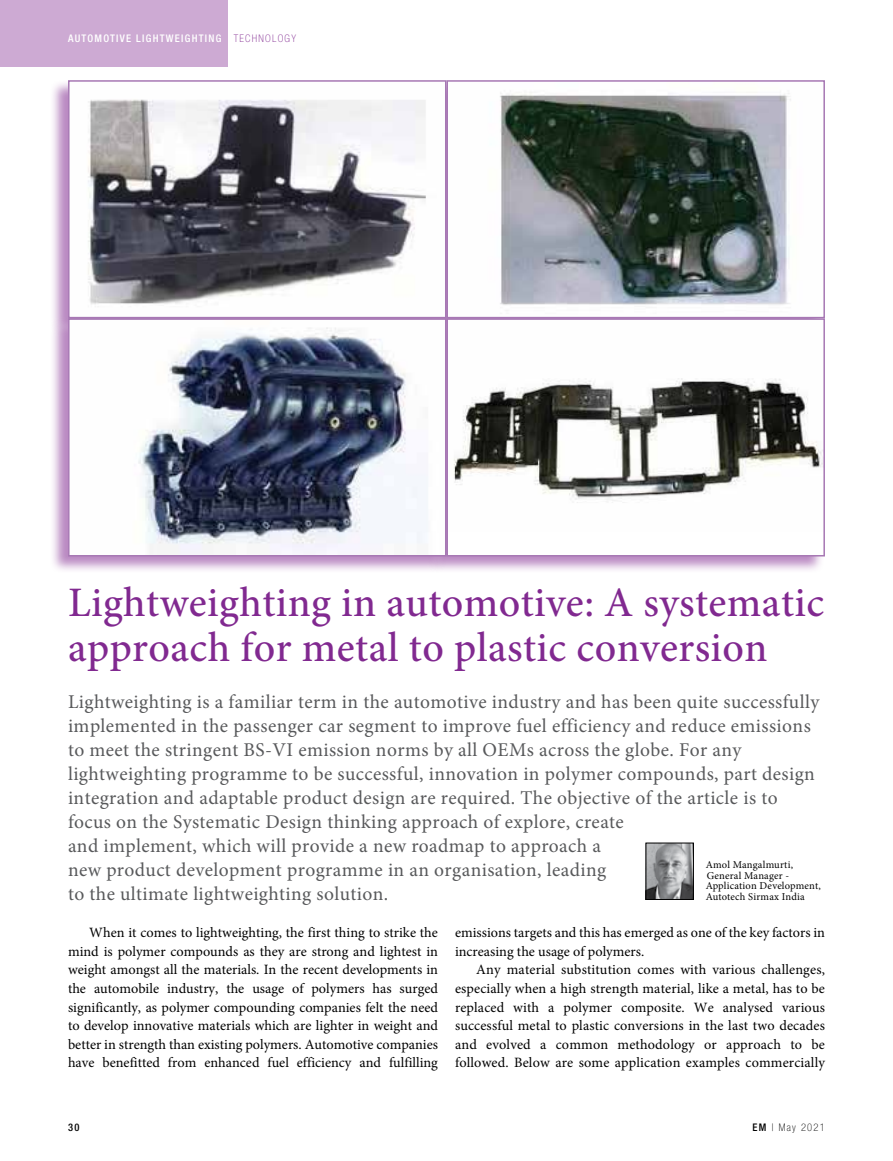
<style>
.page{position:relative;width:893px;height:1161px;background:#fff}
.page>*{position:absolute;margin:0;border:0;box-sizing:border-box;transform-origin:0 0}
.t1{font:500 42px/45px "Minion Pro";letter-spacing:.01em;color:#812990}
.t2{font:19.5px/24px "Minion Pro";letter-spacing:.02em;color:#58595b}
.t3{font:14.25px/18.6px "Minion Pro";letter-spacing:.01em;color:#000;text-align:justify}
.t4{font:10.5px/10.5px "Minion Pro";letter-spacing:.015em;color:#000}
.t5{font:500 condensed 10.5px "Helvetica Neue LT Std";letter-spacing:.12em;color:#fff}
.t6{font:100 condensed 10.5px "Helvetica Neue LT Std";letter-spacing:.12em;color:#000}
.t7{font:500 condensed 10.5px "Helvetica Neue LT Std";color:#000}
.s1{font-weight:100;color:#812990}
.s2{font-weight:500}
</style>
<div class="page">
<div style="left:0;top:0;width:228px;height:67px;background:#cdaad3"></div>
<svg style="left:447px;top:80px;width:378px;height:238px"></svg>
<div style="left:428px;top:318px;width:396px;height:255px;background:#812990;opacity:.55"></div>
<svg style="left:447px;top:318px;width:378px;height:239px"></svg>
<div style="left:49px;top:79px;width:397px;height:256px;background:#812990;opacity:.55"></div>
<svg style="left:67px;top:79px;width:380px;height:239px"></svg>
<div style="left:49px;top:318px;width:397px;height:255px;background:#812990;opacity:.55"></div>
<svg style="left:67px;top:318px;width:380px;height:239px"></svg>
<img style="left:648px;top:845px;width:44px;height:53px">
<div style="left:646px;top:843px;width:48px;height:57px;border:1px solid #000"></div>
<p class="t5" style="left:68px;top:32px;width:229px">AUTOMOTIVE LIGHTWEIGHTING <span class="s1">TECHNOLOGY</span></p>
<p class="t1" style="left:68px;top:580px;width:758px">Lightweighting in automotive: A systematic approach for metal to plastic conversion</p>
<p class="t2" style="left:68px;top:689px;width:753px">Lightweighting is a familiar term in the automotive industry and has been quite successfully implemented in the passenger car segment to improve fuel efficiency and reduce emissions to meet the stringent BS-VI emission norms by all OEMs across the globe. For any lightweighting programme to be successful, innovation in polymer compounds, part design integration and adaptable product design are required. The objective of the article is to focus on the Systematic Design thinking approach of explore, create<br>and implement, which will provide a new roadmap to approach a<br>new product development programme in an organisation, leading<br>to the ultimate lightweighting solution.</p>
<p class="t3" style="left:68px;top:923px;width:371px;text-indent:21px">When it comes to lightweighting, the first thing to strike the mind is polymer compounds as they are strong and lightest in weight amongst all the materials. In the recent developments in the automobile industry, the usage of polymers has surged significantly, as polymer compounding companies felt the need to develop innovative materials which are lighter in weight and better in strength than existing polymers. Automotive companies have benefitted from enhanced fuel efficiency and fulfilling</p>
<p class="t3" style="left:455px;top:923px;width:371px">emissions targets and this has emerged as one of the key factors in</p>
<p class="t4" style="left:706px;top:860px;width:117px">Amol Mangalmurti,<br>General Manager -<br>Application Development,<br>Autotech Sirmax India</p>
<p class="t3" style="left:455px;top:942px;width:191px">increasing the usage of polymers.</p>
<p class="t3" style="left:476px;top:960px;width:350px">Any material substitution comes with various challenges,</p>
<p class="t3" style="left:455px;top:979px;width:371px">especially when a high strength material, like a metal, has to be</p>
<p class="t3" style="left:455px;top:998px;width:371px">replaced with a polymer composite. We analysed various</p>
<p class="t3" style="left:455px;top:1016px;width:371px">successful metal to plastic conversions in the last two decades</p>
<p class="t3" style="left:455px;top:1035px;width:371px">and evolved a common methodology or approach to be</p>
<p class="t3" style="left:455px;top:1053px;width:371px">followed. Below are some application examples commercially</p>
<p class="t7" style="left:68px;top:1121px;width:13px">30</p>
<p class="t6" style="left:752px;top:1121px;width:74px"><span class="s2">EM</span> | May 2021</p>
</div>
